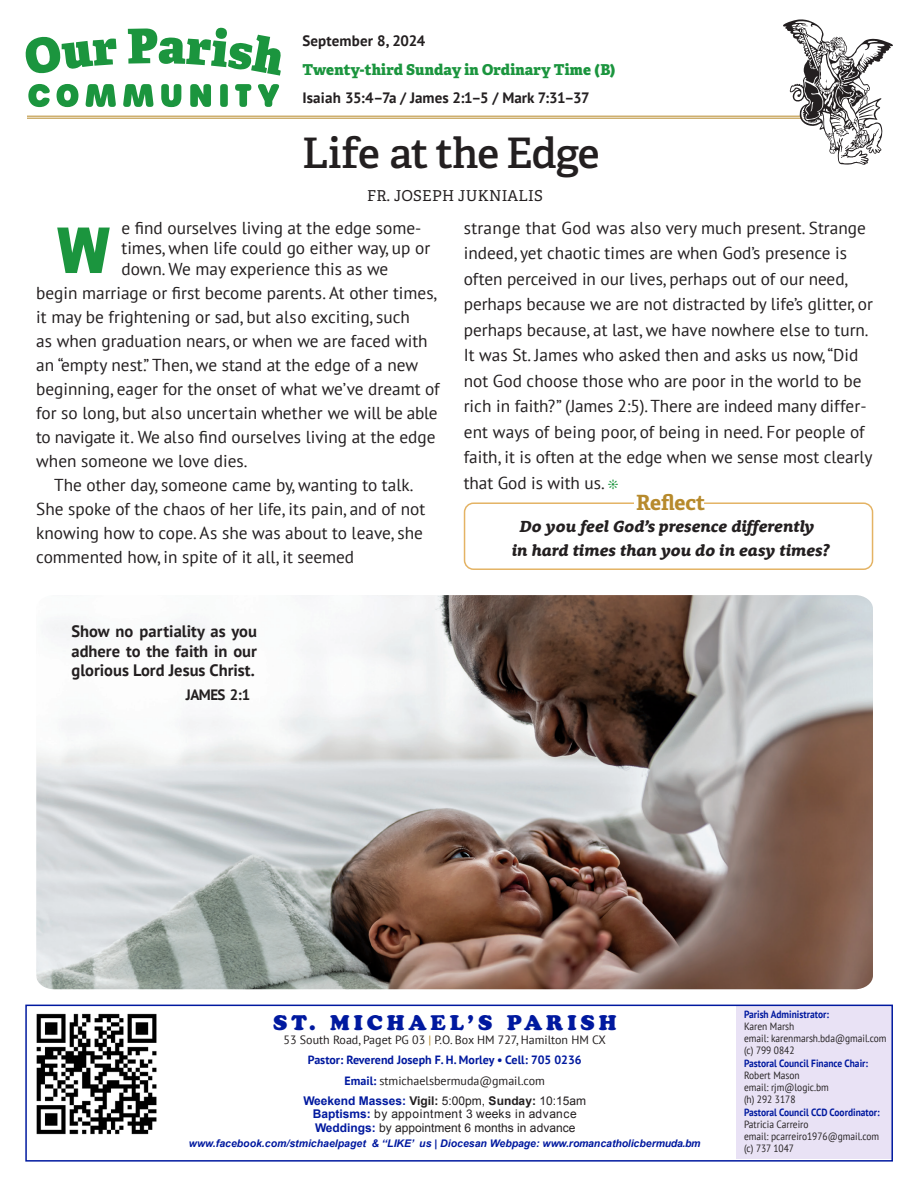
<style>
.page{position:relative;width:918px;height:1188px;background:#fff}
.page>*{position:absolute;margin:0;border:0;box-sizing:border-box;transform-origin:0 0}
.ParaStyle03_Leading_Auto{font:900 63.45px "Arial";color:#1b953e;scale:.83 1}
.ParaStyle03_Leading_Auto-2{font:600 42px "Adelle";letter-spacing:-.025em;color:#231f20}
.ParaStyle01-Leading_Auto__Align_Left{font:21px "Cooper Black Std";letter-spacing:.19em;color:#00199f}
.ParaStyle05_Leading_23_pts__Align_Center{font:700 21px "Adelle";letter-spacing:-.005em;color:#b78a2c}
.ParaStyle04_Leading_17_pts{font:17.25px/25.5px "PT Sans";color:#231f20}
.ParaStyle09_Leading_16_pts{font:17.25px/24px "PT Sans";color:#231f20}
.ParaStyle10_Leading_16_pts__FirstLine_12{font:17.25px/24px "PT Sans";color:#231f20}
.ParaStyle08_Leading_Auto__LeftIndent_56_{font:17.25px/20.7px "PT Sans";color:#231f20}
.ParaStyle01_Leading_Auto__Align_Justifie{font:700 16.5px/19.8px "PT Sans";color:#231f20;text-align:justify}
.ParaStyle06_Leading_15_pts__LeftIndent_3{font:italic 800 16.5px "Rooney";letter-spacing:.005em;color:#231f20}
.ParaStyle07_Leading_16_pts__Align_Center{font:italic 800 16.5px "Rooney";letter-spacing:.005em;color:#231f20}
.ParaStyle11_Leading_19_pts{font:700 15px/28.5px "PT Sans";color:#231f20}
.ParaStyle03_Leading_Auto-3{font:15px "Adelle";letter-spacing:.015em;color:#231f20}
.ParaStyle03_Leading_Auto-4{font:700 15px "PT Sans";letter-spacing:.01em;color:#231f20}
.ParaStyle02_Leading_16_pts__FirstLine_76{font:700 15px "PT Sans";letter-spacing:-.035em;color:#231f20}
.ParaStyle04-Leading_10_2_pts__Align_Left{font:12px "PT Sans";color:#231f20}
.ParaStyle01-Leading_Auto__Align_Left-2{font:12px/13.5px "Arial";color:#231f20}
.ParaStyle01-Leading_Auto__Align_Left-3{font:700 12px "PT Sans";color:#00199f}
.ParaStyle01-Leading_Auto__Align_Left-4{font:700 12px "Arial";color:#00199f}
.t1{font:10.5px "PT Sans";color:#231f20;scale:.9 1}
.ParaStyle03-Leading_Auto__Align_Justifie{font:italic 700 10.5px "Arial";color:#00199f}
.t2{font:700 10.5px "PT Sans";color:#00199f;scale:.9 1}
.s1{font-family:"Adelle";font-weight:800;color:#1b953e}
.s2{color:#1b953e}
.s3{color:#b78a2c}
.s4{font-weight:700;color:#00199f}
.s5{color:#231f20}
.s6{font-weight:400;color:#231f20}
</style>
<div class="page">
<div style="left:736px;top:1005px;width:155px;height:154px;background:#e9e2f5"></div>
<img style="left:36px;top:1013px;width:121px;height:122px">
<div style="left:25px;top:1005px;width:868px;height:157px;border:2px solid #00199f"></div>
<hr style="left:27px;top:118px;width:775px;height:1px;background:#b78a2c">
<hr style="left:27px;top:116px;width:774px;height:1px;background:#b78a2c">
<svg style="left:27px;top:84px;width:256px;height:35px"></svg>
<svg style="left:25px;top:27px;width:256px;height:49px"></svg>
<svg style="left:782px;top:19px;width:111px;height:146px"></svg>
<img style="left:36px;top:595px;width:837px;height:394px">
<div style="left:464px;top:502px;width:409px;height:68px;border:2px solid #e4b364;border-radius:9px"></div>
<div style="left:634px;top:494px;width:69px;height:21px;background:#fff"></div>
<p class="ParaStyle03_Leading_Auto-4" style="left:302px;top:31px;width:125px">September 8, 2024</p>
<p class="ParaStyle11_Leading_19_pts" style="left:302px;top:55px;width:315px"><span class="s1">Twenty-third Sunday in Ordinary Time (B)<br></span>Isaiah 35:4–7a / James 2:1–5 / Mark 7:31–37</p>
<p class="ParaStyle03_Leading_Auto-2" style="left:302px;top:127px;width:299px">Life at the Edge</p>
<p class="ParaStyle03_Leading_Auto-3" style="left:367px;top:186px;width:177px">FR. JOSEPH JUKNIALIS</p>
<p class="ParaStyle08_Leading_Auto__LeftIndent_56_" style="left:121px;top:217px;width:310px">e find ourselves living at the edge some&shy;times, when life could go either way, up or down. We may experience this as we</p>
<p class="ParaStyle09_Leading_16_pts" style="left:36px;top:281px;width:402px">begin marriage or first become parents. At other times,</p>
<p class="ParaStyle09_Leading_16_pts" style="left:36px;top:305px;width:375px">it may be frightening or sad, but also exciting, such</p>
<p class="ParaStyle09_Leading_16_pts" style="left:36px;top:329px;width:405px">as when graduation nears, or when we are faced with an “empty nest.” Then, we stand at the edge of a new beginning, eager for the onset of what we’ve dreamt of for so long, but also uncertain whether we will be able to navigate it. We also find ourselves living at the edge when someone we love dies.</p>
<p class="ParaStyle10_Leading_16_pts__FirstLine_12" style="left:36px;top:473px;width:390px;text-indent:18px">The other day, someone came by, wanting to talk.<br>She spoke of the chaos of her life, its pain, and of not knowing how to cope. As she was about to leave, she commented how, in spite of it all, it seemed</p>
<p class="ParaStyle04_Leading_17_pts" style="left:464px;top:215px;width:411px">strange that God was also very much present. Strange indeed, yet chaotic times are when God’s presence is often perceived in our lives, perhaps out of our need, perhaps because we are not distracted by life’s glitter, or perhaps because, at last, we have nowhere else to turn.<br>It was St. James who asked then and asks us now, “Did not God choose those who are poor in the world to be rich in faith?” (James 2:5). There are indeed many differ&shy;ent ways of being poor, of being in need. For people of faith, it is often at the edge when we sense most clearly that God is with us. <span class="s2">❊</span></p>
<p class="ParaStyle05_Leading_23_pts__Align_Center" style="left:636px;top:489px;width:71px">Reflect</p>
<p class="ParaStyle06_Leading_15_pts__LeftIndent_3" style="left:520px;top:516px;width:296px">Do you feel God’s presence differently</p>
<p class="ParaStyle07_Leading_16_pts__Align_Center" style="left:512px;top:540px;width:319px">in hard times than you do in easy times?</p>
<p class="ParaStyle03_Leading_Auto" style="left:57px;top:204px;width:65px">W</p>
<p class="ParaStyle01_Leading_Auto__Align_Justifie" style="left:72px;top:621px;width:187px">Show no partiality as you adhere to the faith in our glorious Lord Jesus Christ.</p>
<p class="ParaStyle02_Leading_16_pts__FirstLine_76" style="left:186px;top:685px;width:66px">JAMES 2:1</p>
<p class="ParaStyle01-Leading_Auto__Align_Left" style="left:273px;top:1010px;width:345px">ST. MICHAEL’S PARISH</p>
<p class="ParaStyle04-Leading_10_2_pts__Align_Left" style="left:284px;top:1032px;width:324px">53 South Road, Paget PG 03 <span class="s3">|</span> P.O. Box HM 727, Hamilton HM CX</p>
<p class="ParaStyle01-Leading_Auto__Align_Left-3" style="left:308px;top:1052px;width:275px">Pastor: Reverend Joseph F. H. Morley • Cell: 705 0236</p>
<p class="ParaStyle04-Leading_10_2_pts__Align_Left" style="left:345px;top:1073px;width:202px"><span class="s4">Email:</span> stmichaelsbermuda@gmail.com</p>
<p class="ParaStyle01-Leading_Auto__Align_Left-4" style="left:303px;top:1093px;width:284px">Weekend Masses: <span class="s5">Vigil:</span> <span class="s6">5:00pm,</span> <span class="s5">Sunday:</span> <span class="s6">10:15am</span></p>
<p class="ParaStyle01-Leading_Auto__Align_Left-2" style="left:313px;top:1108px;width:265px"><span class="s4">Baptisms:</span> by appointment 3 weeks in advance<br><span class="s4">Weddings:</span> by appointment 6 months in advance</p>
<p class="ParaStyle03-Leading_Auto__Align_Justifie" style="left:189px;top:1136px;width:513px">www.facebook.com/stmichaelpaget &amp; ‘‘LIKE’ us | Diocesan Webpage: www.romancatholicbermuda.bm</p>
<p class="t2" style="left:744px;top:1007px;width:96px">Parish Administrator:</p>
<p class="t1" style="left:744px;top:1019px;width:58px">Karen Marsh</p>
<p class="t1" style="left:744px;top:1031px;width:160px">email: karenmarsh.bda@gmail.com</p>
<p class="t1" style="left:744px;top:1043px;width:58px">(c) 799 0842</p>
<p class="t2" style="left:744px;top:1056px;width:139px">Pastoral Council Finance Chair:</p>
<p class="t1" style="left:744px;top:1068px;width:63px">Robert Mason</p>
<p class="t1" style="left:744px;top:1080px;width:96px">email: rjm@logic.bm</p>
<p class="t1" style="left:744px;top:1092px;width:59px">(h) 292 3178</p>
<p class="t2" style="left:744px;top:1106px;width:152px">Pastoral Council CCD Coordinator:</p>
<p class="t1" style="left:744px;top:1118px;width:73px">Patricia Carreiro</p>
<p class="t1" style="left:744px;top:1130px;width:152px">email: pcarreiro1976@gmail.com</p>
<p class="t1" style="left:744px;top:1142px;width:57px">(c) 737 1047</p>
</div>
